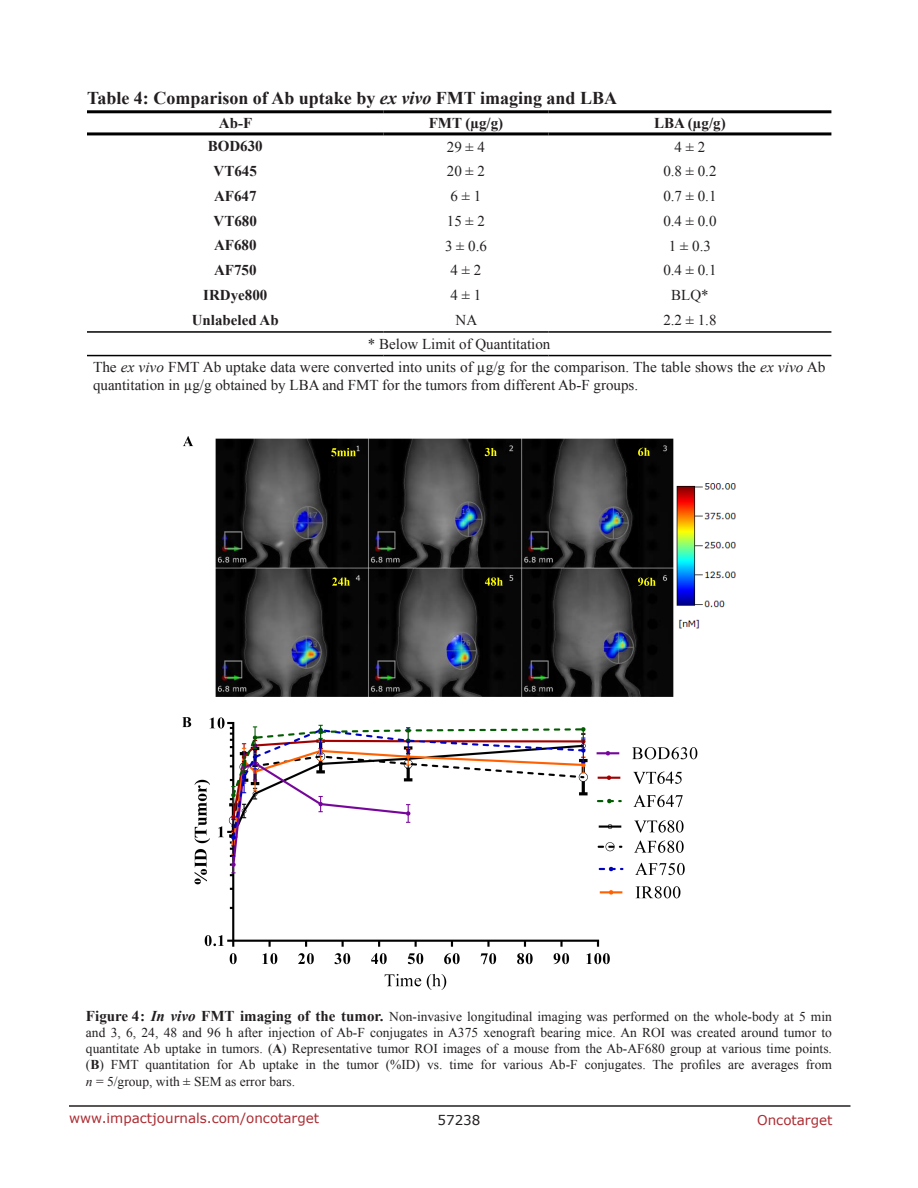
<style>
.page{position:relative;width:918px;height:1188px;background:#fff}
.page>*{position:absolute;margin:0;border:0;box-sizing:border-box;transform-origin:0 0}
.TableHeading{font:700 18px "Times New Roman";color:#231f20}
.TableText{font:15px/18px "Times New Roman";color:#231f20}
.TableText-2{font:700 15px "Times New Roman";color:#231f20}
.FigureText{font:13.5px/16.2px "Times New Roman";color:#231f20;text-align:justify}
.t1{font:13.5px "Verdana";color:#ac2b31}
.t2{font:13.5px "Verdana";color:#231f20}
.s1{font-style:italic}
.s2{font-weight:700;font-size:15px}
.s3{font-weight:700;font-style:italic;font-size:15px}
.s4{font-weight:700}
</style>
<div class="page">
<hr style="left:69px;top:1105px;width:781px;height:2px;background:#231f20">
<hr style="left:87px;top:110px;width:297px;height:3px;background:#000">
<hr style="left:384px;top:110px;width:164px;height:3px;background:#000">
<hr style="left:548px;top:110px;width:283px;height:3px;background:#000">
<hr style="left:87px;top:132px;width:297px;height:3px;background:#000">
<hr style="left:384px;top:132px;width:164px;height:3px;background:#000">
<hr style="left:548px;top:132px;width:283px;height:3px;background:#000">
<hr style="left:87px;top:331px;width:297px;height:2px;background:#000">
<hr style="left:384px;top:331px;width:164px;height:2px;background:#000">
<hr style="left:548px;top:331px;width:283px;height:2px;background:#000">
<hr style="left:87px;top:355px;width:297px;height:1px;background:#000">
<hr style="left:384px;top:355px;width:164px;height:1px;background:#000">
<hr style="left:548px;top:355px;width:283px;height:1px;background:#000">
<img style="left:183px;top:436px;width:552px;height:554px">
<p class="TableHeading" style="left:87px;top:86px;width:532px">Table 4: Comparison of Ab uptake by <span class="s1">ex vivo</span> FMT imaging and LBA</p>
<p class="TableText-2" style="left:219px;top:113px;width:35px">Ab-F</p>
<p class="TableText-2" style="left:429px;top:113px;width:76px">FMT (µg/g)</p>
<p class="TableText-2" style="left:654px;top:113px;width:73px">LBA (µg/g)</p>
<p class="TableText-2" style="left:208px;top:136px;width:57px">BOD630</p>
<p class="TableText" style="left:447px;top:137px;width:40px">29 ± 4</p>
<p class="TableText" style="left:675px;top:137px;width:32px">4 ± 2</p>
<p class="TableText-2" style="left:214px;top:161px;width:45px">VT645</p>
<p class="TableText" style="left:447px;top:162px;width:40px">20 ± 2</p>
<p class="TableText" style="left:663px;top:162px;width:55px">0.8 ± 0.2</p>
<p class="TableText-2" style="left:214px;top:186px;width:44px">AF647</p>
<p class="TableText" style="left:451px;top:187px;width:32px">6 ± 1</p>
<p class="TableText" style="left:663px;top:187px;width:55px">0.7 ± 0.1</p>
<p class="TableText-2" style="left:214px;top:210px;width:45px">VT680</p>
<p class="TableText" style="left:447px;top:212px;width:40px">15 ± 2</p>
<p class="TableText" style="left:663px;top:212px;width:55px">0.4 ± 0.0</p>
<p class="TableText-2" style="left:214px;top:235px;width:44px">AF680</p>
<p class="TableText" style="left:445px;top:236px;width:43px">3 ± 0.6</p>
<p class="TableText" style="left:669px;top:236px;width:43px">1 ± 0.3</p>
<p class="TableText-2" style="left:214px;top:260px;width:44px">AF750</p>
<p class="TableText" style="left:451px;top:261px;width:32px">4 ± 2</p>
<p class="TableText" style="left:663px;top:261px;width:55px">0.4 ± 0.1</p>
<p class="TableText-2" style="left:203px;top:285px;width:66px">IRDye800</p>
<p class="TableText" style="left:451px;top:286px;width:32px">4 ± 1</p>
<p class="TableText" style="left:671px;top:286px;width:39px">BLQ*</p>
<p class="TableText-2" style="left:192px;top:309px;width:89px">Unlabeled Ab</p>
<p class="TableText" style="left:456px;top:311px;width:23px">NA</p>
<p class="TableText" style="left:663px;top:311px;width:55px">2.2 ± 1.8</p>
<p class="TableText" style="left:368px;top:335px;width:184px">* Below Limit of Quantitation</p>
<p class="TableText" style="left:93px;top:358px;width:734px">The <span class="s1">ex vivo</span> FMT Ab uptake data were converted into units of µg/g for the comparison. The table shows the <span class="s1">ex vivo</span> Ab quantitation in µg/g obtained by LBA and FMT for the tumors from different Ab-F groups.</p>
<p class="FigureText" style="left:86px;top:1008px;width:748px"><span class="s2">Figure 4:</span> <span class="s3">In vivo</span> <span class="s2">FMT imaging of the tumor.</span> Non-invasive longitudinal imaging was performed on the whole-body at 5 min and 3, 6, 24, 48 and 96 h after injection of Ab-F conjugates in A375 xenograft bearing mice. An ROI was created around tumor to quantitate Ab uptake in tumors. (<span class="s4">A</span>) Representative tumor ROI images of a mouse from the Ab-AF680 group at various time points. (<span class="s4">B</span>) FMT quantitation for Ab uptake in the tumor (%ID) vs. time for various Ab-F conjugates. The profiles are averages from <span class="s1">n</span> = 5/group, with ± SEM as error bars.</p>
<p class="t1" style="left:69px;top:1109px;width:252px">www.impactjournals.com/oncotarget</p>
<p class="t2" style="left:438px;top:1111px;width:44px">57238</p>
<p class="t1" style="left:757px;top:1111px;width:77px">Oncotarget</p>
</div>
